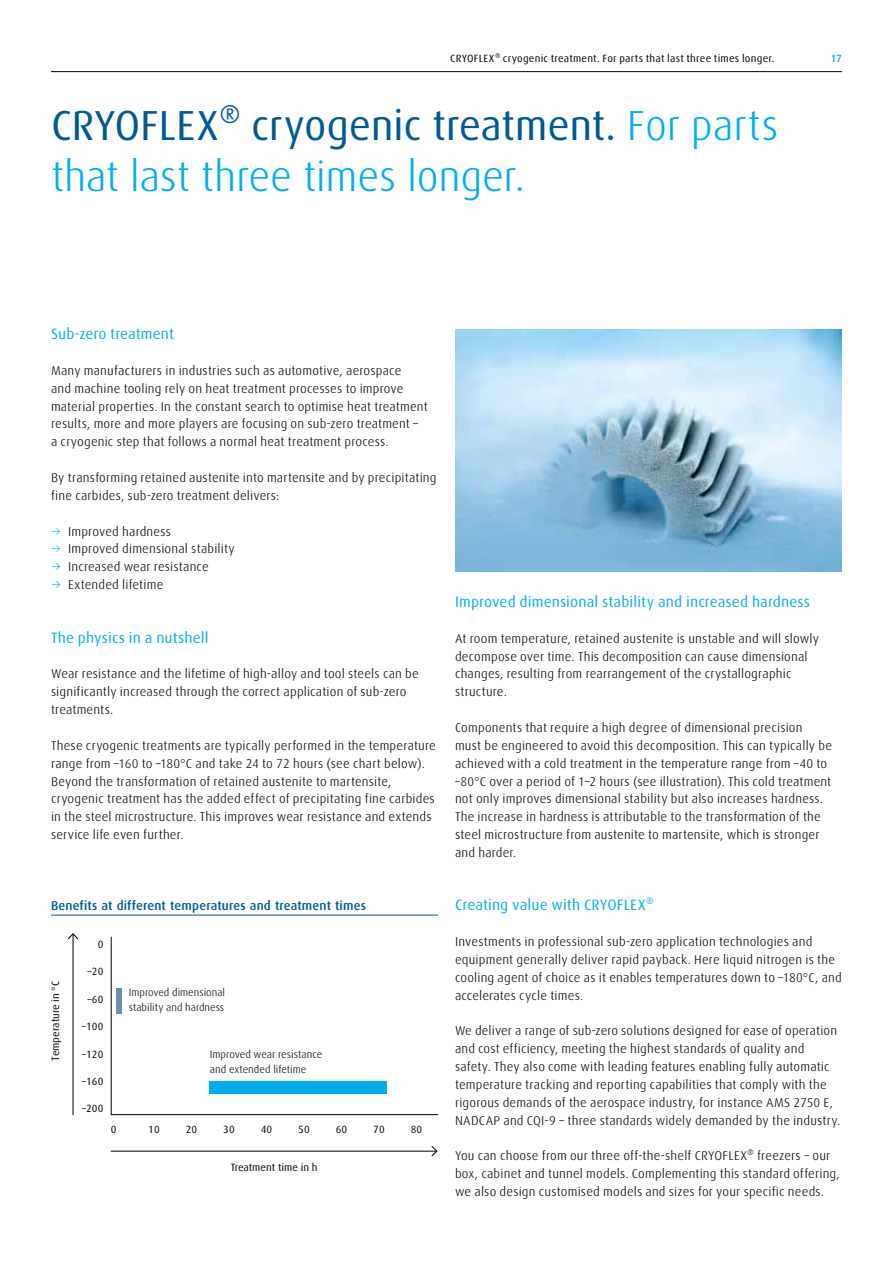
<style>
.page{position:relative;width:893px;height:1263px;background:#fff}
.page>*{position:absolute;margin:0;border:0;box-sizing:border-box;transform-origin:0 0}
.t1{font:300 42px/50.4px "Linde Dax Global";letter-spacing:-.01em;color:#00aeef}
.t2{font:15px "Linde Dax Global";letter-spacing:.005em;color:#00aeef}
.t3{font:300 12.75px/17.9px "Linde Dax Global";letter-spacing:.01em;color:#000}
.t4{font:500 12.75px "Linde Dax Global";letter-spacing:.015em;color:#005993}
.t5{font:300 10.65px/14.9px "Linde Dax Global";color:#000}
.t6{font:10.5px "Linde Dax Global";letter-spacing:.005em;color:#000}
.t7{font:300 10.5px/14.7px "Linde Dax Global";color:#000}
.t8{font:500 10.5px "Linde Dax Global";color:#00aeef}
.s1{font-weight:400;color:#005993}
.s2{color:#00aeef}
</style>
<div class="page">
<hr style="left:51px;top:71px;width:791px;height:1px;background:#000">
<hr style="left:51px;top:915px;width:387px;height:1px;background:#005993">
<svg style="left:110px;top:936px;width:328px;height:179px"></svg>
<hr style="left:111px;top:1151px;width:326px;height:1px;background:#000">
<svg style="left:431px;top:1146px;width:7px;height:11px"></svg>
<hr style="left:73px;top:934px;width:1px;height:181px;background:#000">
<svg style="left:68px;top:933px;width:11px;height:7px"></svg>
<div style="left:210px;top:1081px;width:177px;height:13px;background:#00aeef"></div>
<div style="left:116px;top:988px;width:6px;height:26px;background:#6b90ac"></div>
<img style="left:455px;top:330px;width:387px;height:241px">
<p class="t6" style="left:450px;top:52px;width:326px">CRYOFLEX® cryogenic treatment. For parts that last three times longer.</p>
<p class="t8" style="left:831px;top:52px;width:13px">17</p>
<h1 class="t1" style="left:51px;top:100px;width:729px"><span class="s1">CRYOFLEX® cryogenic treatment.</span> For parts that last three times longer.</h1>
<p class="t2" style="left:51px;top:325px;width:125px">Sub-zero treatment</p>
<p class="t3" style="left:51px;top:362px;width:378px">Many manufacturers in industries such as automotive, aerospace<br>and machine tooling rely on heat treatment processes to improve material properties. In the constant search to optimise heat treatment results, more and more players are focusing on sub-zero treatment – a cryogenic step that follows a normal heat treatment process.</p>
<p class="t3" style="left:51px;top:469px;width:387px">By transforming retained austenite into martensite and by precipitating fine carbides, sub-zero treatment delivers:</p>
<p class="t3" style="left:51px;top:522px;width:122px"><span class="s2">→</span> Improved hardness</p>
<p class="t3" style="left:51px;top:540px;width:185px"><span class="s2">→</span> Improved dimensional stability</p>
<p class="t3" style="left:51px;top:558px;width:159px"><span class="s2">→</span> Increased wear resistance</p>
<p class="t3" style="left:51px;top:576px;width:114px"><span class="s2">→</span> Extended lifetime</p>
<p class="t2" style="left:51px;top:629px;width:159px">The physics in a nutshell</p>
<p class="t3" style="left:51px;top:665px;width:369px">Wear resistance and the lifetime of high-alloy and tool steels can be significantly increased through the correct application of sub-zero treatments.</p>
<p class="t3" style="left:51px;top:736px;width:386px">These cryogenic treatments are typically performed in the temperature range from –160 to –180°C and take 24 to 72 hours (see chart below).<br>Beyond the transformation of retained austenite to martensite, cryogenic treatment has the added effect of precipitating fine carbides in the steel microstructure. This improves wear resistance and extends service life even further.</p>
<p class="t4" style="left:51px;top:898px;width:317px">Benefits at different temperatures and treatment times</p>
<p class="t6" style="left:98px;top:938px;width:7px">0</p>
<p class="t6" style="left:88px;top:966px;width:17px">–20</p>
<p class="t6" style="left:50px;top:1060px;width:81px;rotate:-90deg">Temperature in °C</p>
<p class="t7" style="left:129px;top:985px;width:98px">Improved dimensional stability and hardness</p>
<p class="t6" style="left:88px;top:993px;width:17px">–60</p>
<p class="t6" style="left:82px;top:1020px;width:23px">–100</p>
<p class="t5" style="left:210px;top:1047px;width:114px">Improved wear resistance and extended lifetime</p>
<p class="t6" style="left:82px;top:1048px;width:23px">–120</p>
<p class="t6" style="left:82px;top:1075px;width:23px">–160</p>
<p class="t6" style="left:82px;top:1102px;width:23px">–200</p>
<p class="t6" style="left:111px;top:1123px;width:7px">0</p>
<p class="t6" style="left:148px;top:1123px;width:13px">10</p>
<p class="t6" style="left:186px;top:1123px;width:13px">20</p>
<p class="t6" style="left:223px;top:1123px;width:13px">30</p>
<p class="t6" style="left:261px;top:1123px;width:13px">40</p>
<p class="t6" style="left:298px;top:1123px;width:13px">50</p>
<p class="t6" style="left:336px;top:1123px;width:13px">60</p>
<p class="t6" style="left:373px;top:1123px;width:13px">70</p>
<p class="t6" style="left:411px;top:1123px;width:13px">80</p>
<p class="t6" style="left:231px;top:1161px;width:88px">Treatment time in h</p>
<p class="t2" style="left:455px;top:593px;width:357px">Improved dimensional stability and increased hardness</p>
<p class="t3" style="left:455px;top:629px;width:366px">At room temperature, retained austenite is unstable and will slowly decompose over time. This decomposition can cause dimensional changes, resulting from rearrangement of the crystallographic structure.</p>
<p class="t3" style="left:455px;top:719px;width:379px">Components that require a high degree of dimensional precision<br>must be engineered to avoid this decomposition. This can typically be achieved with a cold treatment in the temperature range from –40 to –80°C over a period of 1–2 hours (see illustration). This cold treatment not only improves dimensional stability but also increases hardness.<br>The increase in hardness is attributable to the transformation of the steel microstructure from austenite to martensite, which is stronger and harder.</p>
<p class="t2" style="left:455px;top:896px;width:200px">Creating value with CRYOFLEX®</p>
<p class="t3" style="left:455px;top:933px;width:388px">Investments in professional sub-zero application technologies and equipment generally deliver rapid payback. Here liquid nitrogen is the cooling agent of choice as it enables temperatures down to –180°C, and accelerates cycle times.</p>
<p class="t3" style="left:455px;top:1022px;width:387px">We deliver a range of sub-zero solutions designed for ease of operation and cost efficiency, meeting the highest standards of quality and safety. They also come with leading features enabling fully automatic temperature tracking and reporting capabilities that comply with the rigorous demands of the aerospace industry, for instance AMS 2750 E, NADCAP and CQI-9 – three standards widely demanded by the industry.</p>
<p class="t3" style="left:455px;top:1147px;width:386px">You can choose from our three off-the-shelf CRYOFLEX® freezers – our box, cabinet and tunnel models. Complementing this standard offering, we also design customised models and sizes for your specific needs.</p>
</div>
